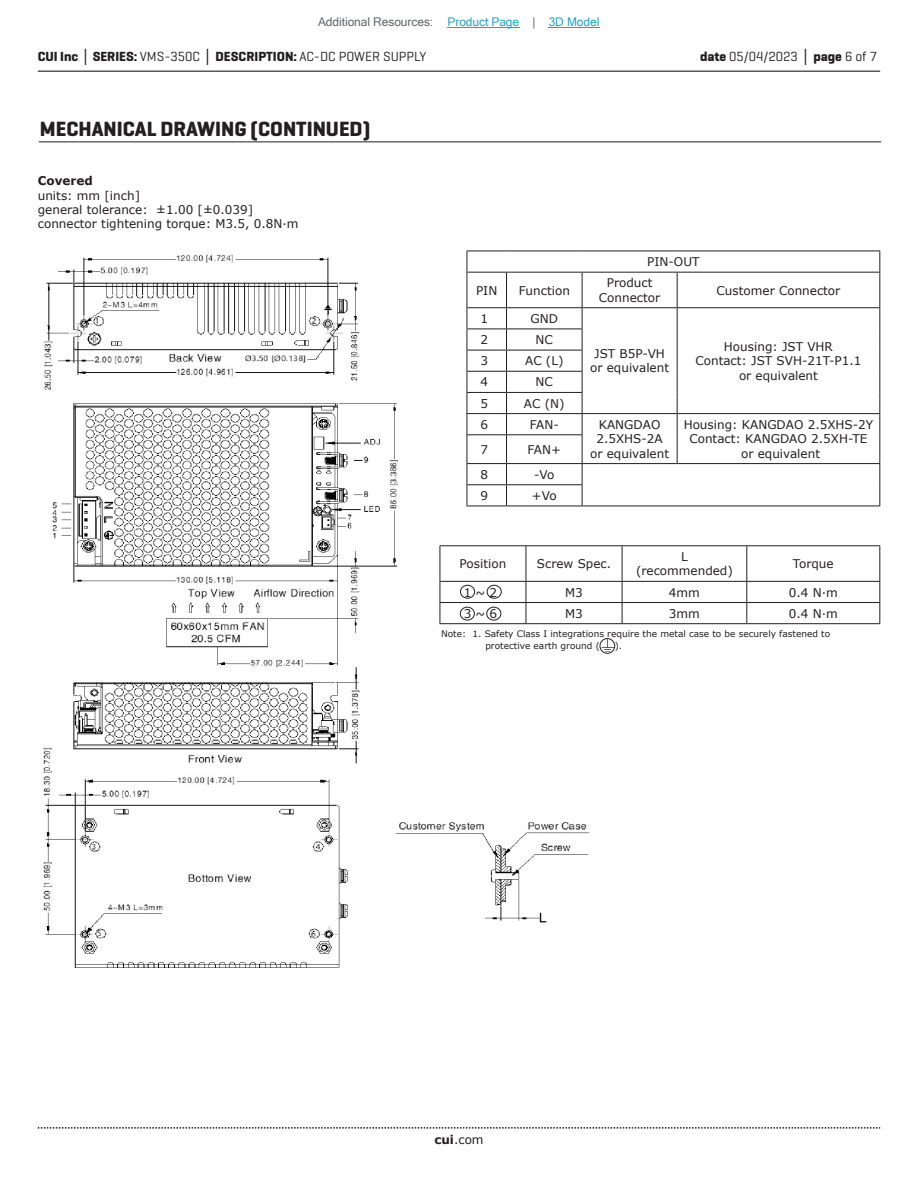
<style>
.page{position:relative;width:918px;height:1188px;background:#fff}
.page>*{position:absolute;margin:0;border:0;box-sizing:border-box;transform-origin:0 0}
.t1{font:700 21px "Geogrotesque";color:#231f20}
.t2{font:700 13.5px "Geogrotesque";color:#231f20}
.t3{font:13.5px "Geogrotesque";color:#231f20}
.t4{font:12px/14.4px "Verdana";color:#231f20;text-align:center}
.t5{font:12px "Microsoft Sans Serif";letter-spacing:-.005em;color:#63676b}
.t6{font:700 12px "Verdana";color:#231f20}
.t7{font:9px/12.3px "Verdana";color:#231f20}
.s1{color:#23a4c6}
.s2{font-family:"Verdana"}
.s3{font-weight:400}
.s4{font-weight:700}
.s5{font-family:"Verdana";font-weight:700}
</style>
<div class="page">
<hr style="left:38px;top:71px;width:842px;height:1px;background:#231f20">
<svg style="left:38px;top:1127px;width:842px;height:2px"></svg>
<img style="left:43px;top:250px;width:563px;height:718px">
<hr style="left:39px;top:141px;width:842px;height:1px;background:#231f20">
<hr style="left:440px;top:545px;width:86px;height:1px;background:#231f20">
<hr style="left:440px;top:546px;width:1px;height:35px;background:#231f20">
<hr style="left:526px;top:545px;width:96px;height:1px;background:#231f20">
<hr style="left:526px;top:546px;width:1px;height:35px;background:#231f20">
<hr style="left:622px;top:545px;width:125px;height:1px;background:#231f20">
<hr style="left:622px;top:546px;width:1px;height:35px;background:#231f20">
<hr style="left:747px;top:545px;width:133px;height:1px;background:#231f20">
<hr style="left:746px;top:546px;width:1px;height:35px;background:#231f20">
<hr style="left:879px;top:546px;width:1px;height:35px;background:#231f20">
<hr style="left:440px;top:581px;width:86px;height:1px;background:#231f20">
<hr style="left:526px;top:581px;width:96px;height:1px;background:#231f20">
<hr style="left:622px;top:581px;width:125px;height:1px;background:#231f20">
<hr style="left:747px;top:581px;width:133px;height:1px;background:#231f20">
<hr style="left:440px;top:602px;width:86px;height:1px;background:#231f20">
<hr style="left:440px;top:623px;width:86px;height:1px;background:#231f20">
<hr style="left:526px;top:602px;width:96px;height:1px;background:#231f20">
<hr style="left:622px;top:602px;width:125px;height:1px;background:#231f20">
<svg style="left:622px;top:582px;width:1px;height:41px"></svg>
<hr style="left:747px;top:602px;width:133px;height:1px;background:#231f20">
<svg style="left:746px;top:582px;width:1px;height:41px"></svg>
<svg style="left:879px;top:582px;width:1px;height:41px"></svg>
<hr style="left:526px;top:623px;width:96px;height:1px;background:#231f20">
<hr style="left:622px;top:623px;width:125px;height:1px;background:#231f20">
<hr style="left:747px;top:623px;width:133px;height:1px;background:#231f20">
<svg style="left:440px;top:582px;width:1px;height:41px"></svg>
<svg style="left:526px;top:582px;width:1px;height:41px"></svg>
<svg style="left:601px;top:639px;width:12px;height:12px"></svg>
<div style="left:600px;top:638px;width:15px;height:16px;border:1px solid #231f20;border-radius:50%"></div>
<div style="left:460px;top:585px;width:15px;height:13px;border:1px solid #231f20;border-radius:50%"></div>
<div style="left:487px;top:585px;width:14px;height:13px;border:1px solid #231f20;border-radius:50%"></div>
<div style="left:460px;top:607px;width:15px;height:13px;border:1px solid #231f20;border-radius:50%"></div>
<div style="left:487px;top:607px;width:14px;height:13px;border:1px solid #231f20;border-radius:50%"></div>
<hr style="left:467px;top:251px;width:40px;height:1px;background:#231f20">
<svg style="left:467px;top:251px;width:1px;height:21px"></svg>
<hr style="left:507px;top:251px;width:75px;height:1px;background:#231f20">
<hr style="left:582px;top:251px;width:95px;height:1px;background:#231f20">
<hr style="left:677px;top:251px;width:203px;height:1px;background:#231f20">
<svg style="left:879px;top:251px;width:1px;height:21px"></svg>
<hr style="left:467px;top:272px;width:40px;height:1px;background:#231f20">
<hr style="left:467px;top:273px;width:1px;height:34px;background:#231f20">
<hr style="left:507px;top:272px;width:75px;height:1px;background:#231f20">
<hr style="left:506px;top:273px;width:1px;height:34px;background:#231f20">
<hr style="left:582px;top:272px;width:95px;height:1px;background:#231f20">
<hr style="left:582px;top:273px;width:1px;height:34px;background:#231f20">
<hr style="left:677px;top:272px;width:203px;height:1px;background:#231f20">
<hr style="left:677px;top:273px;width:1px;height:34px;background:#231f20">
<hr style="left:879px;top:273px;width:1px;height:34px;background:#231f20">
<hr style="left:467px;top:307px;width:40px;height:1px;background:#231f20">
<hr style="left:507px;top:307px;width:75px;height:1px;background:#231f20">
<hr style="left:582px;top:307px;width:95px;height:1px;background:#231f20">
<hr style="left:677px;top:307px;width:203px;height:1px;background:#231f20">
<hr style="left:467px;top:329px;width:40px;height:1px;background:#231f20">
<hr style="left:467px;top:350px;width:40px;height:1px;background:#231f20">
<hr style="left:467px;top:371px;width:40px;height:1px;background:#231f20">
<hr style="left:467px;top:392px;width:40px;height:1px;background:#231f20">
<hr style="left:467px;top:413px;width:40px;height:1px;background:#231f20">
<hr style="left:467px;top:434px;width:40px;height:1px;background:#231f20">
<hr style="left:467px;top:463px;width:40px;height:1px;background:#231f20">
<hr style="left:467px;top:484px;width:40px;height:1px;background:#231f20">
<hr style="left:467px;top:506px;width:40px;height:1px;background:#231f20">
<hr style="left:507px;top:329px;width:75px;height:1px;background:#231f20">
<hr style="left:507px;top:350px;width:75px;height:1px;background:#231f20">
<hr style="left:507px;top:371px;width:75px;height:1px;background:#231f20">
<hr style="left:507px;top:392px;width:75px;height:1px;background:#231f20">
<hr style="left:507px;top:413px;width:75px;height:1px;background:#231f20">
<hr style="left:582px;top:413px;width:95px;height:1px;background:#231f20">
<hr style="left:677px;top:413px;width:203px;height:1px;background:#231f20">
<hr style="left:507px;top:434px;width:75px;height:1px;background:#231f20">
<svg style="left:677px;top:308px;width:1px;height:155px"></svg>
<hr style="left:507px;top:463px;width:75px;height:1px;background:#231f20">
<hr style="left:582px;top:463px;width:95px;height:1px;background:#231f20">
<hr style="left:677px;top:463px;width:203px;height:1px;background:#231f20">
<hr style="left:507px;top:484px;width:75px;height:1px;background:#231f20">
<svg style="left:582px;top:308px;width:1px;height:198px"></svg>
<svg style="left:879px;top:308px;width:1px;height:198px"></svg>
<hr style="left:507px;top:506px;width:75px;height:1px;background:#231f20">
<hr style="left:582px;top:506px;width:95px;height:1px;background:#231f20">
<hr style="left:677px;top:506px;width:203px;height:1px;background:#231f20">
<svg style="left:467px;top:308px;width:1px;height:198px"></svg>
<svg style="left:506px;top:308px;width:1px;height:198px"></svg>
<hr style="left:448px;top:27px;width:72px;height:1px;background:#23a4c6">
<hr style="left:549px;top:27px;width:51px;height:1px;background:#23a4c6">
<p class="t5" style="left:318px;top:15px;width:283px">Additional Resources: <span class="s1">Product Page</span> | <span class="s1">3D Model</span></p>
<p class="t2" style="left:38px;top:48px;width:390px">CUI Inc <span class="s2">│</span> SERIES: <span class="s3">VMS-350C</span> <span class="s2">│</span> DESCRIPTION: <span class="s3">AC-DC POWER SUPPLY</span></p>
<p class="t3" style="left:700px;top:48px;width:179px"><span class="s4">date</span> 05/04/2023 <span class="s5">│</span> <span class="s4">page</span> 6 of 7</p>
<h1 class="t1" style="left:40px;top:116px;width:332px">MECHANICAL DRAWING (CONTINUED)</h1>
<p class="t6" style="left:38px;top:172px;width:57px">Covered</p>
<p class="t4" style="left:38px;top:188px;width:262px;text-align:left">units: mm [inch]<br>general tolerance: ±1.00 [±0.039] connector tightening torque: M3.5, 0.8N·m</p>
<p class="t4" style="left:647px;top:254px;width:54px">PIN-OUT</p>
<p class="t4" style="left:476px;top:283px;width:23px">PIN</p>
<p class="t4" style="left:519px;top:283px;width:53px">Function</p>
<p class="t4" style="left:599px;top:276px;width:63px">Product<br>Connector</p>
<p class="t4" style="left:717px;top:283px;width:125px">Customer Connector</p>
<p class="t4" style="left:480px;top:311px;width:9px">1</p>
<p class="t4" style="left:531px;top:311px;width:29px">GND</p>
<p class="t4" style="left:590px;top:346px;width:80px">JST B5P-VH or equivalent</p>
<p class="t4" style="left:695px;top:339px;width:168px">Housing: JST VHR<br>Contact: JST SVH-21T-P1.1 or equivalent</p>
<p class="t4" style="left:480px;top:332px;width:9px">2</p>
<p class="t4" style="left:536px;top:332px;width:19px">NC</p>
<p class="t4" style="left:480px;top:354px;width:9px">3</p>
<p class="t4" style="left:525px;top:354px;width:40px">AC (L)</p>
<p class="t4" style="left:480px;top:375px;width:9px">4</p>
<p class="t4" style="left:536px;top:375px;width:19px">NC</p>
<p class="t4" style="left:480px;top:396px;width:9px">5</p>
<p class="t4" style="left:524px;top:396px;width:42px">AC (N)</p>
<p class="t4" style="left:480px;top:417px;width:9px">6</p>
<p class="t4" style="left:530px;top:417px;width:30px">FAN-</p>
<p class="t4" style="left:590px;top:417px;width:80px">KANGDAO<br>2.5XHS-2A or equivalent</p>
<p class="t4" style="left:684px;top:417px;width:191px">Housing: KANGDAO 2.5XHS-2Y<br>Contact: KANGDAO 2.5XH-TE</p>
<p class="t4" style="left:480px;top:442px;width:9px">7</p>
<p class="t4" style="left:741px;top:446px;width:80px">or equivalent</p>
<p class="t4" style="left:528px;top:442px;width:35px">FAN+</p>
<p class="t4" style="left:480px;top:467px;width:9px">8</p>
<p class="t4" style="left:534px;top:467px;width:22px">-Vo</p>
<p class="t4" style="left:480px;top:488px;width:9px">9</p>
<p class="t4" style="left:532px;top:488px;width:26px">+Vo</p>
<p class="t4" style="left:460px;top:556px;width:48px">Position</p>
<p class="t4" style="left:537px;top:556px;width:76px">Screw Spec.</p>
<p class="t4" style="left:636px;top:549px;width:98px">L (recommended)</p>
<p class="t4" style="left:793px;top:556px;width:42px">Torque</p>
<p class="t4" style="left:464px;top:585px;width:35px">1 ~ 2</p>
<p class="t4" style="left:565px;top:585px;width:19px">M3</p>
<p class="t4" style="left:669px;top:585px;width:32px">4mm</p>
<p class="t4" style="left:789px;top:585px;width:50px">0.4 N·m</p>
<p class="t4" style="left:464px;top:606px;width:35px">3 ~ 6</p>
<p class="t4" style="left:565px;top:606px;width:19px">M3</p>
<p class="t4" style="left:669px;top:606px;width:32px">3mm</p>
<p class="t4" style="left:789px;top:606px;width:50px">0.4 N·m</p>
<p class="t7" style="left:485px;top:627px;width:346px;text-indent:-44px">Note: 1. Safety Class I integrations require the metal case to be securely fastened to protective earth ground (</p>
<p class="t7" style="left:615px;top:639px;width:9px">).</p>
<p class="t4" style="left:434px;top:1132px;width:51px"><span class="s4">cui</span>.com</p>
</div>
